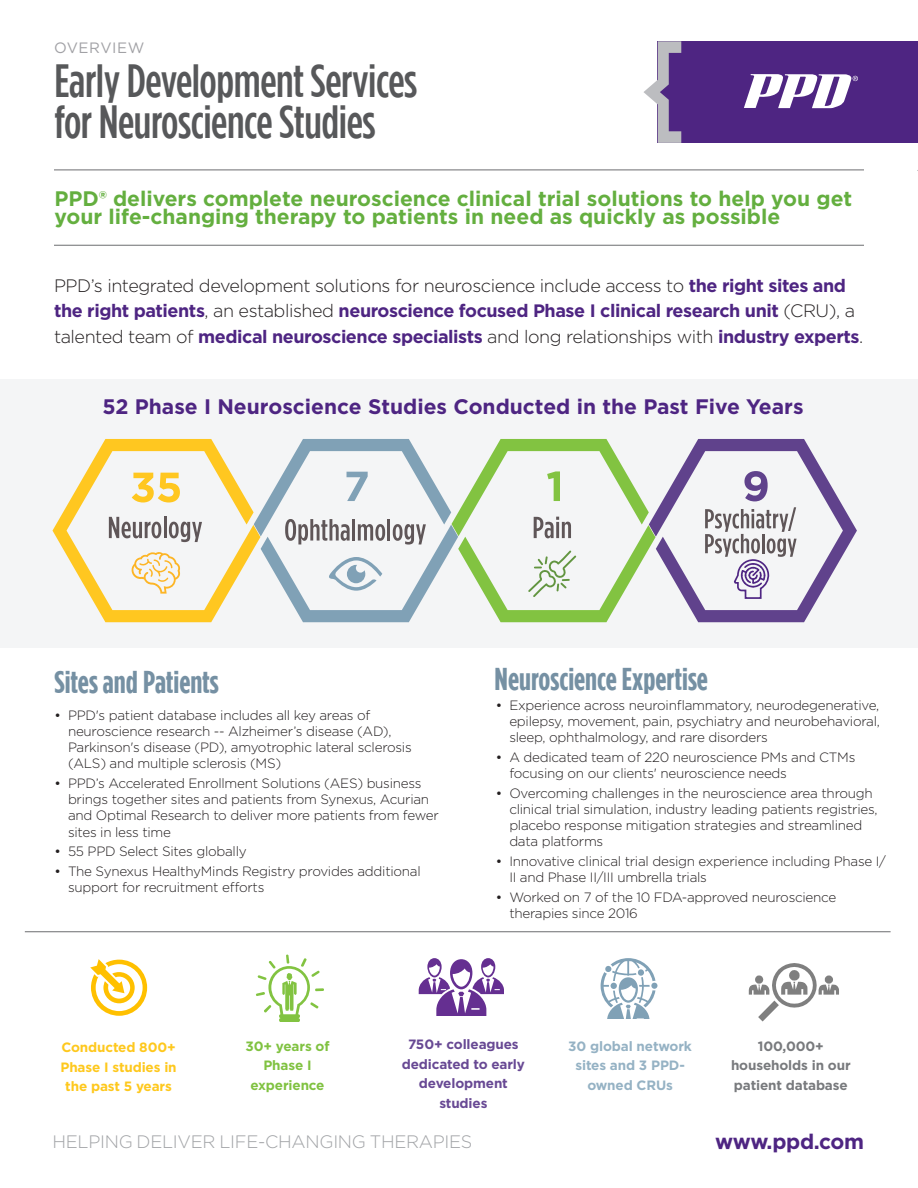
<style>
.page{position:relative;width:918px;height:1188px;background:#fff}
.page>*{position:absolute;margin:0;border:0;box-sizing:border-box;transform-origin:0 0}
.title__purple{font:500 46.5px/40.5px "Gotham Condensed";letter-spacing:-.01em;color:#57585a}
.sub_head_1__grey{font:700 31.5px "Gotham Condensed";color:#7590a3}
.body_copy{font:700 21px/18px "Gotham";color:#64af3f}
.body_copy-2{font:700 21px "Gotham";color:#4e2582}
.body_copy-3{font:700 21px "Gotham";letter-spacing:-.02em;color:#4e2582}
.body_copy-4{font:300 18px/25.5px "Gotham";letter-spacing:-.025em;color:#231f20}
.t1{font:300 18px "Gotham";letter-spacing:-.015em;color:#a1a3a6}
.t2{font:15px "Gotham";letter-spacing:.04em;color:#a1a1a5}
.body_bulleted_1{font:300 13.5px/16.2px "Gotham";letter-spacing:-.02em;color:#231f20}
.body{font:700 13.5px/19.5px "Gotham";letter-spacing:-.01em;color:#684994;text-align:center}
.body-2{font:700 13.5px/19.5px "Gotham";letter-spacing:-.01em;color:#fec81d;text-align:center}
.body-3{font:700 13.5px/19.5px "Gotham";letter-spacing:-.01em;color:#787a7d;text-align:center}
.body-4{font:700 13.5px/19.5px "Gotham";letter-spacing:-.01em;color:#95b2c4;text-align:center}
.body-5{font:700 13.5px/19.5px "Gotham";letter-spacing:-.01em;color:#80c241;text-align:center}
.s1{font-weight:700;color:#4e2582}
.s2{font-weight:400}
</style>
<div class="page">
<div style="left:658px;top:41px;width:260px;height:102px;background:#4e2582"></div>
<svg style="left:643px;top:41px;width:38px;height:102px"></svg>
<svg style="left:744px;top:74px;width:114px;height:34px"></svg>
<hr style="left:25px;top:931px;width:866px;height:1px;background:#6c6d70">
<hr style="left:54px;top:170px;width:810px;height:1px;background:#6c6d70">
<hr style="left:54px;top:245px;width:810px;height:1px;background:#6c6d70">
<div style="left:0;top:380px;width:918px;height:268px;background:#f4f5f6"></div>
<svg style="left:256px;top:955px;width:68px;height:66px"></svg>
<svg style="left:419px;top:958px;width:85px;height:58px"></svg>
<svg style="left:601px;top:958px;width:56px;height:61px"></svg>
<svg style="left:749px;top:963px;width:90px;height:58px"></svg>
<svg style="left:90px;top:959px;width:57px;height:57px"></svg>
<svg style="left:53px;top:439px;width:804px;height:183px"></svg>
<p class="t2" style="left:54px;top:38px;width:92px">OVERVIEW</p>
<p class="title__purple" style="left:55px;top:59px;width:364px">Early Development Services for Neuroscience Studies</p>
<p class="body_copy" style="left:55px;top:189px;width:799px">PPD® delivers complete neuroscience clinical trial solutions to help you get your life-changing therapy to patients in need as quickly as possible</p>
<p class="body_copy-4" style="left:54px;top:272px;width:811px">PPD’s integrated development solutions for neuroscience include access to <span class="s1">the right sites and the right patients</span>, an established <span class="s1">neuroscience focused Phase I clinical research unit</span> (CRU), a talented team of <span class="s1">medical neuroscience specialists</span> and long relationships with <span class="s1">industry experts</span>.</p>
<p class="body_copy-2" style="left:102px;top:393px;width:703px">52 Phase I Neuroscience Studies Conducted in the Past Five Years</p>
<h4 class="sub_head_1__grey" style="left:55px;top:664px;width:166px">Sites and Patients</h4>
<p class="body_bulleted_1" style="left:68px;top:706px;width:345px;text-indent:-14px"><span class="s2">•</span> PPD's patient database includes all key areas of neuroscience research -- Alzheimer’s disease (AD), Parkinson's disease (PD), amyotrophic lateral sclerosis (ALS) and multiple sclerosis (MS)</p>
<p class="body_bulleted_1" style="left:68px;top:775px;width:372px;text-indent:-14px"><span class="s2">•</span> PPD’s Accelerated Enrollment Solutions (AES) business brings together sites and patients from Synexus, Acurian and Optimal Research to deliver more patients from fewer sites in less time</p>
<p class="body_bulleted_1" style="left:55px;top:843px;width:194px"><span class="s2">•</span> 55 PPD Select Sites globally</p>
<p class="body_bulleted_1" style="left:68px;top:863px;width:354px;text-indent:-14px"><span class="s2">•</span> The Synexus HealthyMinds Registry provides additional support for recruitment efforts</p>
<h4 class="sub_head_1__grey" style="left:495px;top:661px;width:215px">Neuroscience Expertise</h4>
<p class="body_bulleted_1" style="left:509px;top:696px;width:372px;text-align:justify;text-indent:-14px"><span class="s2">•</span> Experience across neuroinflammatory, neurodegenerative, epilepsy, movement, pain, psychiatry and neurobehavioral, sleep, ophthalmology, and rare disorders</p>
<p class="body_bulleted_1" style="left:509px;top:749px;width:348px;text-indent:-14px"><span class="s2">•</span> A dedicated team of 220 neuroscience PMs and CTMs focusing on our clients' neuroscience needs</p>
<p class="body_bulleted_1" style="left:509px;top:784px;width:370px;text-indent:-14px"><span class="s2">•</span> Overcoming challenges in the neuroscience area through clinical trial simulation, industry leading patients registries, placebo response mitigation strategies and streamlined data platforms</p>
<p class="body_bulleted_1" style="left:509px;top:853px;width:378px;text-indent:-14px"><span class="s2">•</span> Innovative clinical trial design experience including Phase I/<br>II and Phase II/III umbrella trials</p>
<p class="body_bulleted_1" style="left:509px;top:889px;width:329px;text-indent:-14px"><span class="s2">•</span> Worked on 7 of the 10 FDA-approved neuroscience therapies since 2016</p>
<p class="body-2" style="left:60px;top:1038px;width:118px">Conducted 800+<br>Phase I studies in the past 5 years</p>
<p class="body-5" style="left:246px;top:1036px;width:85px">30+ years of<br>Phase I experience</p>
<p class="body" style="left:402px;top:1035px;width:125px">750+ colleagues dedicated to early development studies</p>
<p class="body-4" style="left:568px;top:1036px;width:125px">30 global network sites and 3 PPD&shy;owned CRUs</p>
<p class="body-3" style="left:731px;top:1036px;width:121px">100,000+ households in our patient database</p>
<h3 class="t1" style="left:52px;top:1131px;width:422px">HELPING DELIVER LIFE-CHANGING THERAPIES</h3>
<h3 class="body_copy-3" style="left:715px;top:1128px;width:150px">www.ppd.com</h3>
</div>
